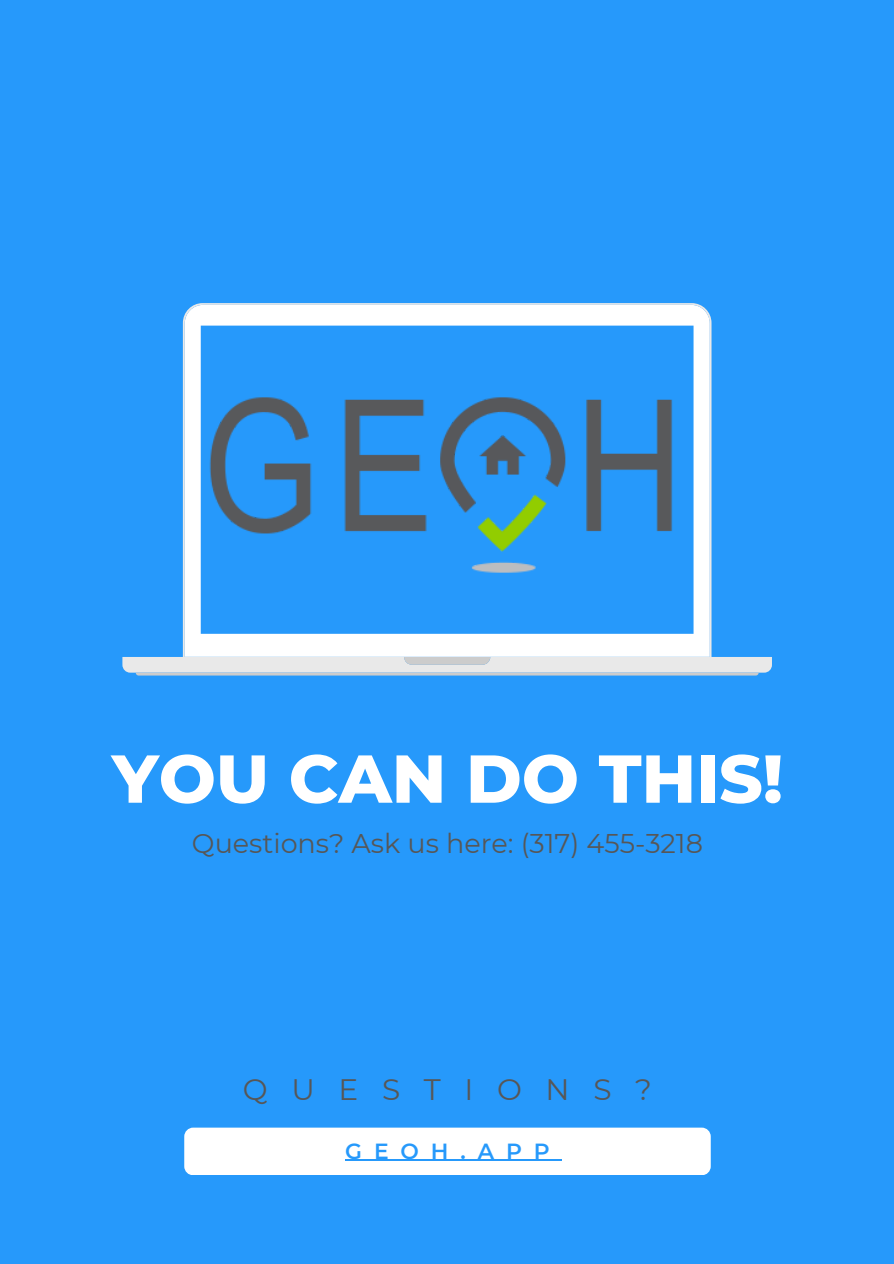
<style>
.page{position:relative;width:894px;height:1264px;background:#fff}
.page>*{position:absolute;margin:0;border:0;box-sizing:border-box;transform-origin:0 0}
.t1{font:800 67.5px "Montserrat";color:#fff}
.t2{font:29.55px "Montserrat";letter-spacing:.8em;color:#575757}
.t3{font:27px "Montserrat";color:#575757}
.t4{font:600 21.9px "Montserrat";letter-spacing:.545em;color:#2699fb}
</style>
<div class="page">
<div style="left:0;top:0;width:893px;height:1263px;background:#2699fb"></div>
<div style="left:184px;top:1127px;width:526px;height:48px;background:#fff;border-radius:9px"></div>
<hr style="left:345px;top:1159px;width:132px;height:1px;background:#2699fb">
<hr style="left:477px;top:1159px;width:84px;height:1px;background:#2699fb">
<svg style="left:122px;top:303px;width:649px;height:369px"></svg>
<svg style="left:404px;top:657px;width:86px;height:7px"></svg>
<svg style="left:136px;top:672px;width:622px;height:3px;background:#c3cbd3"></svg>
<img style="left:201px;top:325px;width:492px;height:308px">
<p class="t1" style="left:112px;top:737px;width:672px">YOU CAN DO THIS!</p>
<p class="t3" style="left:192px;top:827px;width:512px">Questions? Ask us here: (317) 455-3218</p>
<p class="t2" style="left:243px;top:1071px;width:410px">QUESTIONS?</p>
<p class="t4" style="left:345px;top:1137px;width:206px">GEOH.APP</p>
</div>
